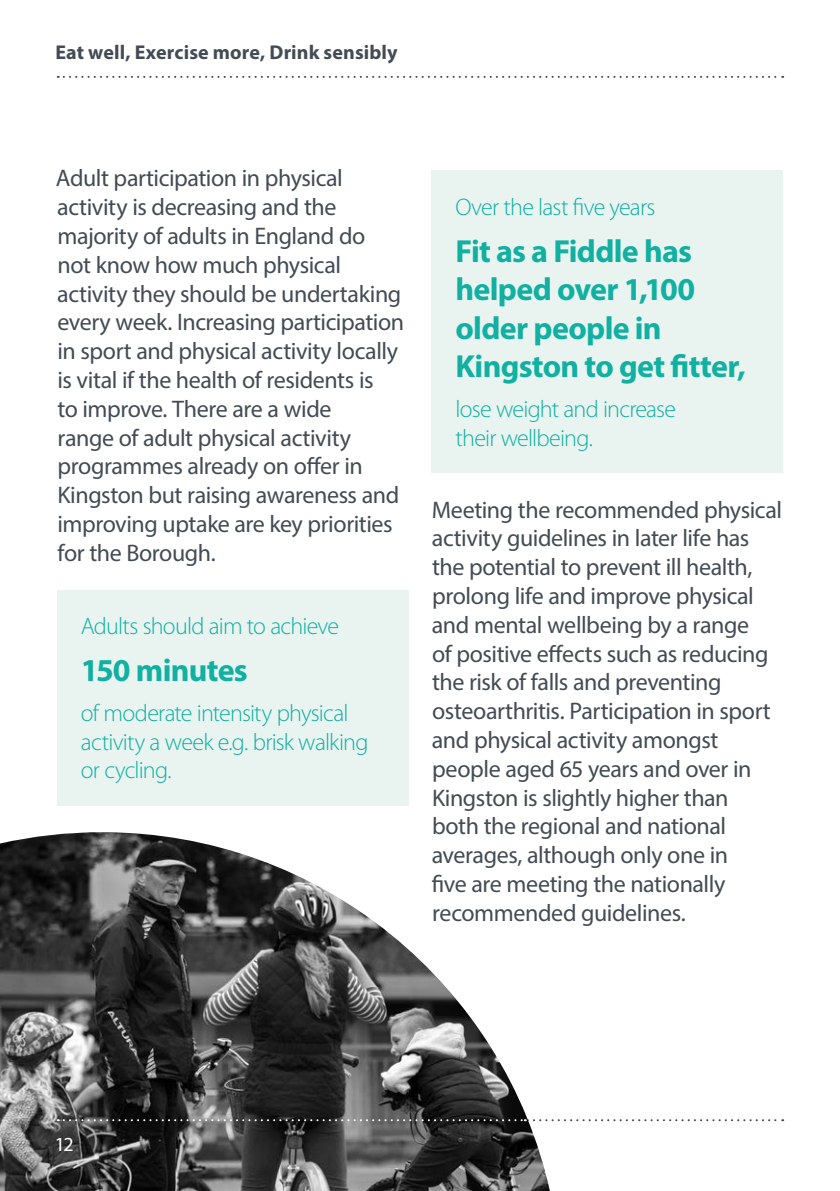
<style>
.page{position:relative;width:840px;height:1191px;background:#fff}
.page>*{position:absolute;margin:0;border:0;box-sizing:border-box;transform-origin:0 0}
.t1{font:700 32px/38.4px "Myriad Pro";letter-spacing:-.025em;color:#11b0a1}
.t2{font:24px/28.8px "Myriad Pro";letter-spacing:-.02em;color:#444b54}
.t3{font:300 24px/28.8px "Myriad Pro";letter-spacing:-.035em;color:#11b0a1}
.t4{font:700 20px "Myriad Pro";letter-spacing:.005em;color:#444b54}
.t5{font:20px "Myriad Pro";color:#fff}
</style>
<div class="page">
<img style="left:0;top:832px;width:549px;height:359px">
<svg style="left:58px;top:76px;width:724px;height:2px"></svg>
<div style="left:431px;top:170px;width:351px;height:303px;background:#e9f4f1"></div>
<div style="left:57px;top:590px;width:351px;height:215px;background:#e9f4f1"></div>
<svg style="left:58px;top:1119px;width:724px;height:2px"></svg>
<p class="t4" style="left:55px;top:39px;width:343px">Eat well, Exercise more, Drink sensibly</p>
<p class="t2" style="left:56px;top:163px;width:349px">Adult participation in physical activity is decreasing and the majority of adults in England do<br>not know how much physical activity they should be undertaking every week. Increasing participation in sport and physical activity locally is vital if the health of residents is<br>to improve. There are a wide<br>range of adult physical activity programmes already on offer in<br>Kingston but raising awareness and improving uptake are key priorities for the Borough.</p>
<p class="t3" style="left:81px;top:611px;width:260px">Adults should aim to achieve</p>
<h1 class="t1" style="left:81px;top:649px;width:168px">150 minutes</h1>
<p class="t3" style="left:81px;top:698px;width:289px">of moderate intensity physical activity a week e.g. brisk walking or cycling.</p>
<p class="t3" style="left:455px;top:193px;width:201px">Over the last five years</p>
<h1 class="t1" style="left:455px;top:231px;width:291px">Fit as a Fiddle has helped over 1,100 older people in<br>Kingston to get fitter,</h1>
<p class="t3" style="left:455px;top:395px;width:222px">lose weight and increase their wellbeing.</p>
<p class="t2" style="left:431px;top:495px;width:351px">Meeting the recommended physical activity guidelines in later life has the potential to prevent ill health, prolong life and improve physical and mental wellbeing by a range<br>of positive effects such as reducing the risk of falls and preventing osteoarthritis. Participation in sport and physical activity amongst people aged 65 years and over in Kingston is slightly higher than<br>both the regional and national averages, although only one in<br>five are meeting the nationally recommended guidelines.</p>
<p class="t5" style="left:55px;top:1132px;width:21px">12</p>
</div>
